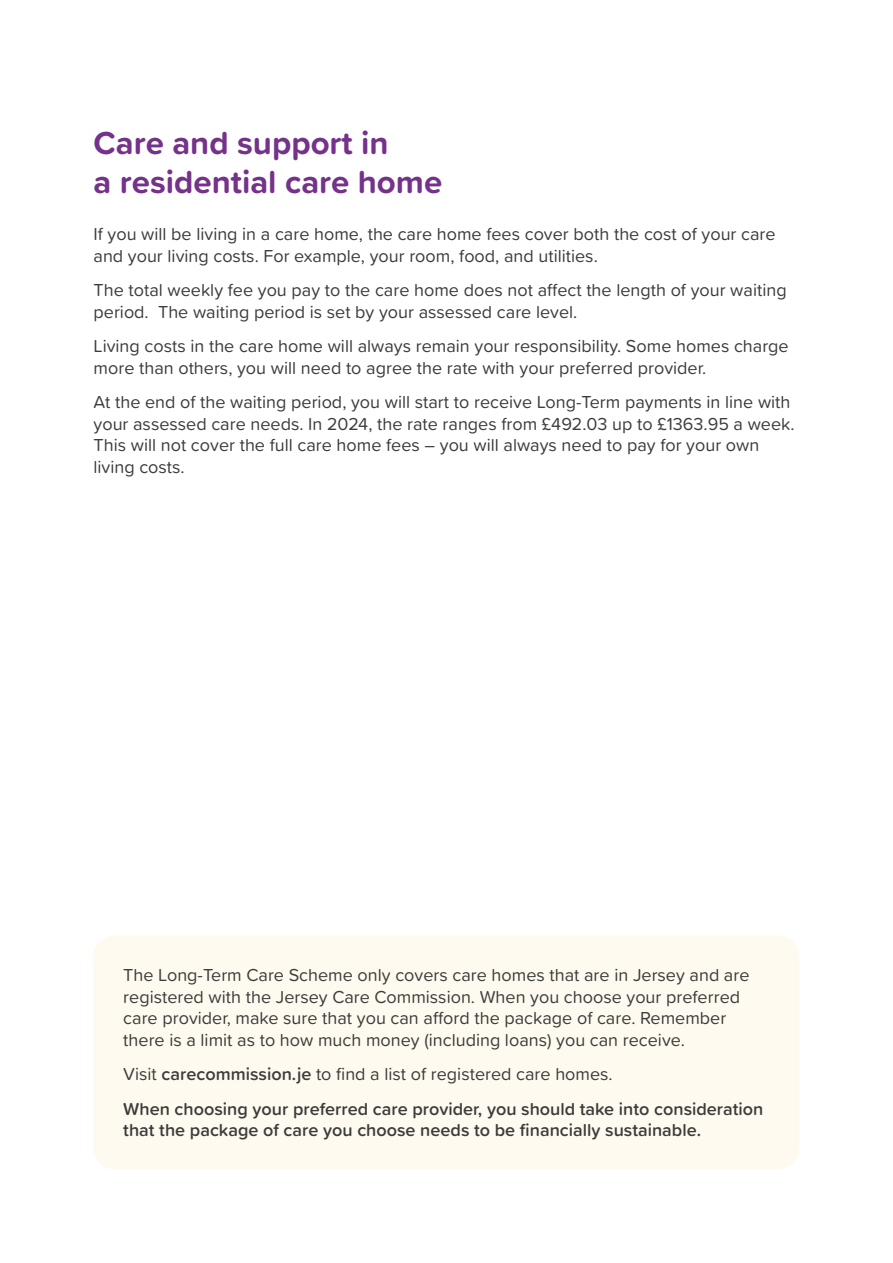
<style>
.page{position:relative;width:893px;height:1263px;background:#fff}
.page>*{position:absolute;margin:0;border:0;box-sizing:border-box;transform-origin:0 0}
.t1{font:700 33px/39.6px "Proxima Soft";color:#75328a}
.t2{font:18px/21.6px "Proxima Soft";color:#3c3c3b}
.t3{font:600 18px/21.6px "Proxima Soft";color:#3c3c3b}
.s1{font-weight:600}
</style>
<div class="page">
<div style="left:94px;top:935px;width:705px;height:234px;background:#fffaef;border-radius:21px"></div>
<p class="t1" style="left:94px;top:122px;width:350px">Care and support in<br>a residential care home</p>
<p class="t2" style="left:94px;top:223px;width:684px">If you will be living in a care home, the care home fees cover both the cost of your care and your living costs. For example, your room, food, and utilities.</p>
<p class="t2" style="left:94px;top:279px;width:695px">The total weekly fee you pay to the care home does not affect the length of your waiting period. The waiting period is set by your assessed care level.</p>
<p class="t2" style="left:94px;top:335px;width:697px">Living costs in the care home will always remain your responsibility. Some homes charge more than others, you will need to agree the rate with your preferred provider.</p>
<p class="t2" style="left:94px;top:391px;width:702px">At the end of the waiting period, you will start to receive Long-Term payments in line with your assessed care needs. In 2024, the rate ranges from £492.03 up to £1363.95 a week.<br>This will not cover the full care home fees – you will always need to pay for your own living costs.</p>
<p class="t2" style="left:123px;top:963px;width:628px">The Long-Term Care Scheme only covers care homes that are in Jersey and are registered with the Jersey Care Commission. When you choose your preferred care provider, make sure that you can afford the package of care. Remember there is a limit as to how much money (including loans) you can receive.</p>
<p class="t2" style="left:123px;top:1062px;width:491px">Visit <span class="s1">carecommission.je</span> to find a list of registered care homes.</p>
<p class="t3" style="left:123px;top:1097px;width:642px">When choosing your preferred care provider, you should take into consideration that the package of care you choose needs to be financially sustainable.</p>
</div>
